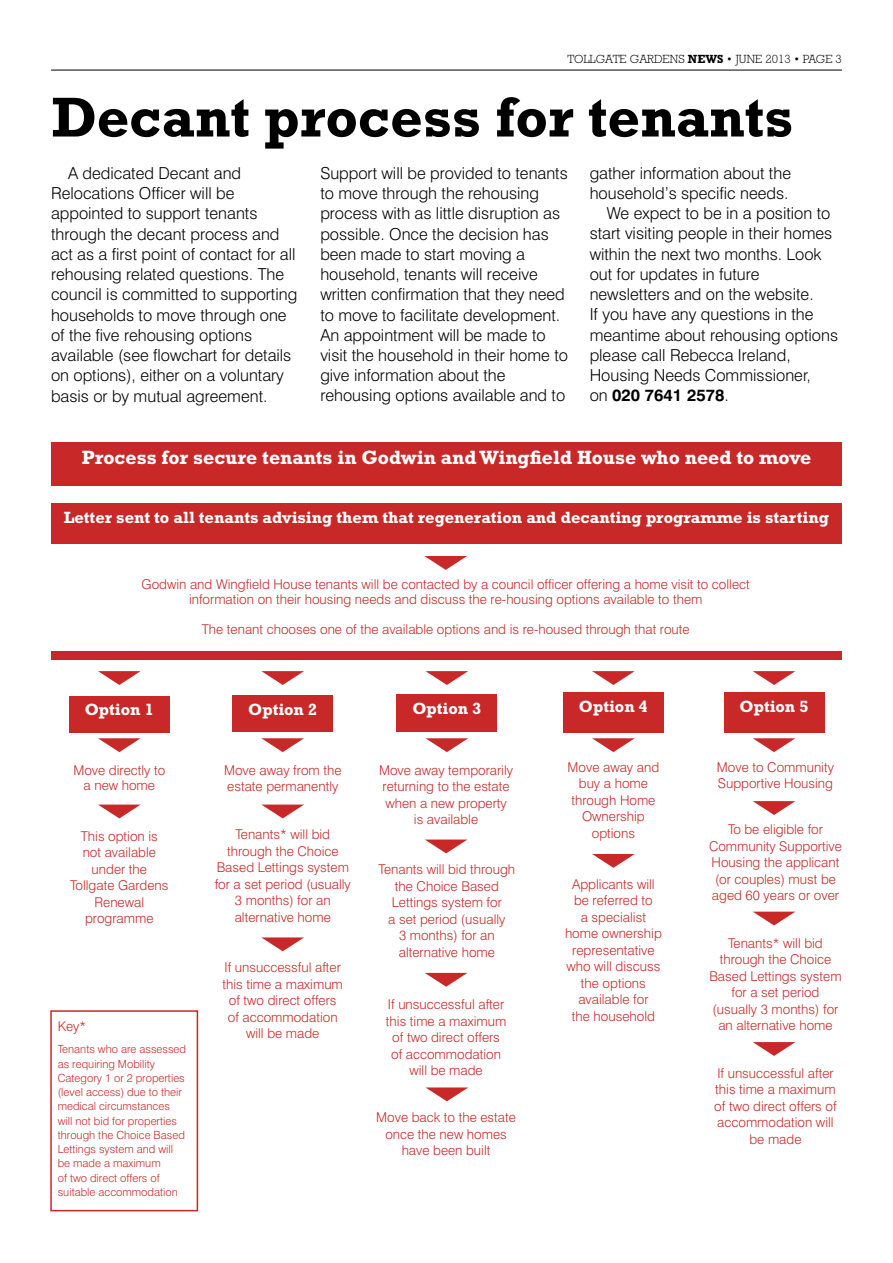
<style>
.page{position:relative;width:893px;height:1263px;background:#fff}
.page>*{position:absolute;margin:0;border:0;box-sizing:border-box;transform-origin:0 0}
.t1{font:700 57px "Rockwell Std";color:#000}
.t2{font:700 19.5px "Rockwell Std";color:#fff}
.t3{font:300 16.5px/20.2px "Swiss 721 BT";color:#000}
.t4{font:700 16.5px "Rockwell Std";color:#fff}
.t5{font:700 16.5px "Swiss 721 BT";color:#000}
.t6{font:300 13.5px/16.5px "Swiss 721 BT";color:#c92828;text-align:center}
.t7{font:300 12px "Rockwell Std";color:#000}
.t8{font:300 11.25px/14.2px "Swiss 721 BT";color:#c92828}
.s1{font-weight:700}
.s2{font-weight:300}
</style>
<div class="page">
<hr style="left:51px;top:70px;width:791px;height:1px;background:#000">
<div style="left:50px;top:1010px;width:148px;height:201px;border:2px solid #c72827"></div>
<div style="left:69px;top:696px;width:101px;height:36px;background:#c92828"></div>
<svg style="left:424px;top:556px;width:43px;height:14px"></svg>
<div style="left:51px;top:651px;width:791px;height:9px;background:#c92828"></div>
<svg style="left:98px;top:671px;width:43px;height:14px"></svg>
<svg style="left:261px;top:671px;width:43px;height:14px"></svg>
<div style="left:51px;top:503px;width:791px;height:40px;background:#c92828"></div>
<svg style="left:426px;top:671px;width:42px;height:14px"></svg>
<svg style="left:753px;top:671px;width:42px;height:14px"></svg>
<div style="left:232px;top:696px;width:101px;height:36px;background:#c92828"></div>
<div style="left:397px;top:694px;width:100px;height:38px;background:#c92828"></div>
<div style="left:563px;top:692px;width:101px;height:40px;background:#c92828"></div>
<svg style="left:98px;top:804px;width:43px;height:14px"></svg>
<svg style="left:261px;top:804px;width:43px;height:14px"></svg>
<svg style="left:261px;top:937px;width:43px;height:14px"></svg>
<svg style="left:425px;top:839px;width:42px;height:14px"></svg>
<svg style="left:425px;top:973px;width:42px;height:14px"></svg>
<svg style="left:426px;top:1087px;width:42px;height:14px"></svg>
<svg style="left:592px;top:671px;width:43px;height:14px"></svg>
<div style="left:724px;top:692px;width:100px;height:40px;background:#c92828"></div>
<svg style="left:98px;top:738px;width:43px;height:14px"></svg>
<svg style="left:261px;top:738px;width:43px;height:14px"></svg>
<svg style="left:426px;top:738px;width:42px;height:14px"></svg>
<svg style="left:753px;top:738px;width:42px;height:14px"></svg>
<svg style="left:592px;top:738px;width:43px;height:14px"></svg>
<svg style="left:753px;top:801px;width:42px;height:14px"></svg>
<svg style="left:753px;top:912px;width:42px;height:13px"></svg>
<div style="left:51px;top:442px;width:791px;height:43px;background:#c92828"></div>
<svg style="left:592px;top:854px;width:43px;height:14px"></svg>
<svg style="left:753px;top:1042px;width:42px;height:14px"></svg>
<p class="t7" style="left:567px;top:52px;width:276px">TOLLGATE GARDENS <span class="s1">NEWS</span> • JUNE 2013 • PAGE 3</p>
<h1 class="t1" style="left:51px;top:84px;width:744px">Decant process for tenants</h1>
<p class="t3" style="left:51px;top:163px;width:248px;text-indent:17px">A dedicated Decant and<br>Relocations Officer will be appointed to support tenants through the decant process and act as a first point of contact for all rehousing related questions. The council is committed to supporting households to move through one of the five rehousing options available (see flowchart for details on options), either on a voluntary basis or by mutual agreement.</p>
<p class="t3" style="left:320px;top:163px;width:249px">Support will be provided to tenants to move through the rehousing process with as little disruption as possible. Once the decision has been made to start moving a household, tenants will receive written confirmation that they need to move to facilitate development.<br>An appointment will be made to visit the household in their home to give information about the rehousing options available and to</p>
<p class="t3" style="left:590px;top:163px;width:203px">gather information about the</p>
<p class="t3" style="left:590px;top:183px;width:200px">household’s specific needs.</p>
<p class="t3" style="left:607px;top:203px;width:225px">We expect to be in a position to</p>
<p class="t3" style="left:590px;top:223px;width:244px">start visiting people in their homes</p>
<p class="t3" style="left:590px;top:244px;width:233px">within the next two months. Look</p>
<p class="t3" style="left:590px;top:264px;width:171px">out for updates in future</p>
<p class="t3" style="left:590px;top:284px;width:226px">newsletters and on the website.</p>
<p class="t3" style="left:590px;top:304px;width:225px">If you have any questions in the</p>
<p class="t3" style="left:590px;top:325px;width:250px">meantime about rehousing options</p>
<p class="t3" style="left:590px;top:345px;width:203px">please call Rebecca Ireland,</p>
<p class="t3" style="left:590px;top:365px;width:223px">Housing Needs Commissioner,</p>
<p class="t5" style="left:590px;top:385px;width:141px"><span class="s2">on</span> 020 7641 2578<span class="s2">.</span></p>
<h2 class="t2" style="left:82px;top:446px;width:731px">Process for secure tenants in Godwin and Wingfield House who need to move</h2>
<p class="t4" style="left:64px;top:507px;width:767px">Letter sent to all tenants advising them that regeneration and decanting programme is starting</p>
<p class="t6" style="left:142px;top:577px;width:610px;line-height:15px">Godwin and Wingfield House tenants will be contacted by a council officer offering a home visit to collect information on their housing needs and discuss the re-housing options available to them</p>
<p class="t6" style="left:202px;top:621px;width:489px">The tenant chooses one of the available options and is re-housed through that route</p>
<p class="t4" style="left:85px;top:700px;width:70px">Option 1</p>
<p class="t6" style="left:73px;top:762px;width:93px;line-height:15px">Move directly to a new home</p>
<p class="t6" style="left:70px;top:827px;width:100px">This option is not available under the<br>Tollgate Gardens<br>Renewal programme</p>
<p class="t6" style="left:58px;top:1017px;width:30px">Key*</p>
<p class="t8" style="left:58px;top:1042px;width:130px">Tenants who are assessed as requiring Mobility<br>Category 1 or 2 properties (level access) due to their medical circumstances will not bid for properties through the Choice Based<br>Lettings system and will be made a maximum<br>of two direct offers of suitable accommodation</p>
<p class="t4" style="left:248px;top:700px;width:70px">Option 2</p>
<p class="t4" style="left:412px;top:698px;width:70px">Option 3</p>
<p class="t4" style="left:579px;top:696px;width:70px">Option 4</p>
<p class="t6" style="left:224px;top:762px;width:119px;text-align:left">Move away from the estate permanently</p>
<p class="t6" style="left:215px;top:826px;width:138px">Tenants* will bid through the Choice<br>Based Lettings system for a set period (usually<br>3 months) for an alternative home</p>
<p class="t6" style="left:223px;top:959px;width:122px">If unsuccessful after this time a maximum of two direct offers of accommodation will be made</p>
<p class="t6" style="left:379px;top:762px;width:136px">Move away temporarily returning to the estate when a new property is available</p>
<p class="t6" style="left:379px;top:861px;width:138px">Tenants will bid through the Choice Based<br>Lettings system for<br>a set period (usually<br>3 months) for an alternative home</p>
<p class="t6" style="left:386px;top:996px;width:122px">If unsuccessful after this time a maximum of two direct offers of accommodation will be made</p>
<p class="t6" style="left:376px;top:1109px;width:141px">Move back to the estate once the new homes have been built</p>
<p class="t6" style="left:568px;top:758px;width:93px">Move away and buy a home through Home<br>Ownership options</p>
<p class="t6" style="left:565px;top:875px;width:98px">Applicants will be referred to<br>a specialist home ownership representative who will discuss the options available for<br>the household</p>
<p class="t4" style="left:740px;top:696px;width:70px">Option 5</p>
<p class="t6" style="left:717px;top:758px;width:119px;text-align:left">Move to Community<br>Supportive Housing</p>
<p class="t6" style="left:709px;top:821px;width:134px">To be eligible for<br>Community Supportive<br>Housing the applicant (or couples) must be aged 60 years or over</p>
<p class="t6" style="left:709px;top:934px;width:134px">Tenants* will bid through the Choice<br>Based Lettings system for a set period (usually 3 months) for an alternative home</p>
<p class="t6" style="left:714px;top:1064px;width:124px">If unsuccessful after this time a maximum of two direct offers of accommodation will be made</p>
</div>
